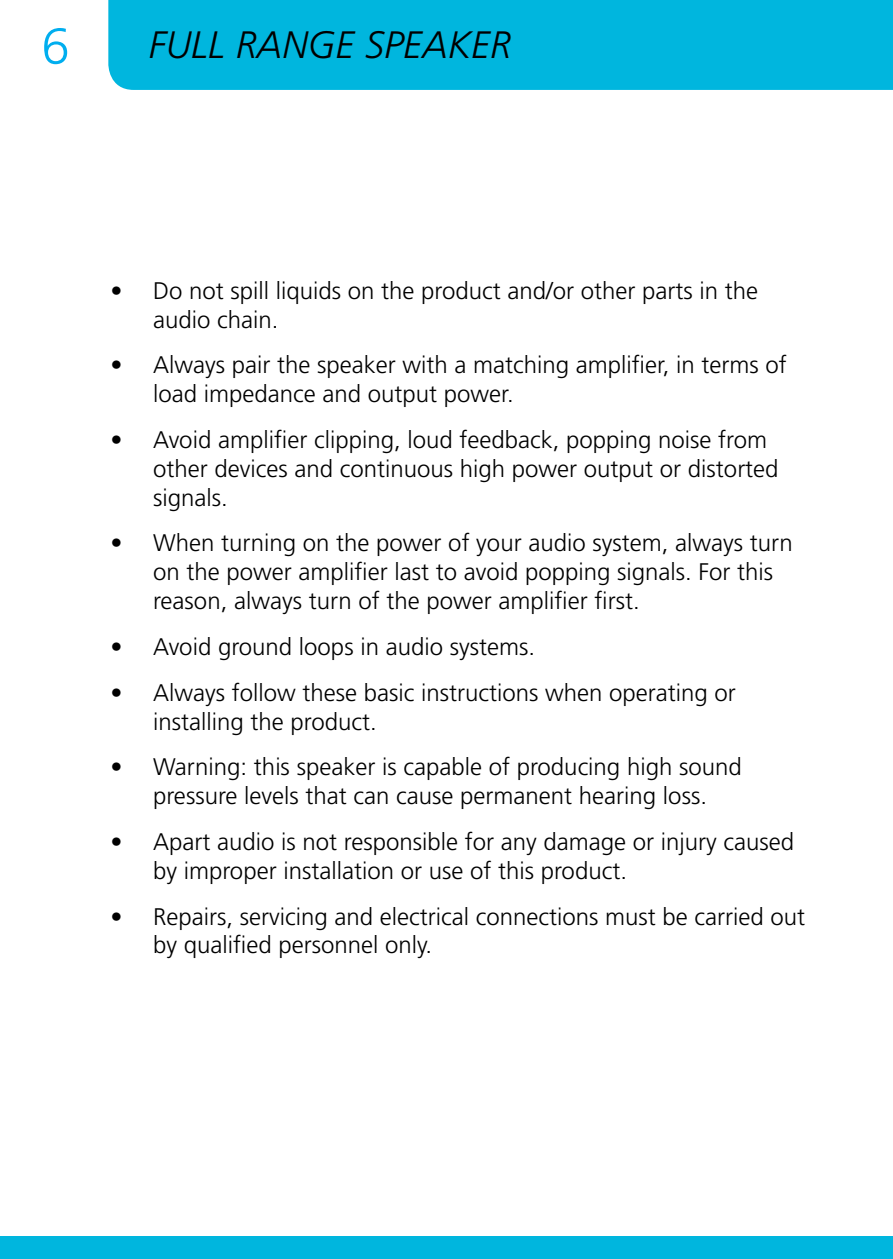
<style>
.page{position:relative;width:893px;height:1259px;background:#fff}
.page>*{position:absolute;margin:0;border:0;box-sizing:border-box;transform-origin:0 0}
.t1{font:300 51px "Frutiger LT Std";color:#00aeef}
.t2{font:italic 300 38.1px "Frutiger LT Std";color:#000}
.t3{font:300 24px/28.8px "Frutiger LT Std";color:#000}
</style>
<div class="page">
<div style="left:108px;top:0;width:785px;height:90px;background:#00b6de"></div>
<div style="left:0;top:1236px;width:893px;height:23px;background:#00b6de"></div>
<h1 class="t1" style="left:41px;top:17px;width:30px">6</h1>
<h2 class="t2" style="left:149px;top:23px;width:364px">FULL RANGE SPEAKER</h2>
<p class="t3" style="left:153px;top:276px;width:607px;text-indent:-43px">• Do not spill liquids on the product and/or other parts in the audio chain.</p>
<p class="t3" style="left:153px;top:351px;width:635px;text-indent:-43px">• Always pair the speaker with a matching amplifier, in terms of load impedance and output power.</p>
<p class="t3" style="left:153px;top:426px;width:627px;text-indent:-43px">• Avoid amplifier clipping, loud feedback, popping noise from other devices and continuous high power output or distorted signals.</p>
<p class="t3" style="left:153px;top:529px;width:641px;text-indent:-43px">• When turning on the power of your audio system, always turn on the power amplifier last to avoid popping signals. For this reason, always turn of the power amplifier first.</p>
<p class="t3" style="left:111px;top:632px;width:426px">• Avoid ground loops in audio systems.</p>
<p class="t3" style="left:153px;top:678px;width:584px;text-indent:-43px">• Always follow these basic instructions when operating or installing the product.</p>
<p class="t3" style="left:111px;top:753px;width:633px;text-align:center">• Warning: this speaker is capable of producing high sound pressure levels that can cause permanent hearing loss.</p>
<p class="t3" style="left:153px;top:827px;width:643px;text-indent:-43px">• Apart audio is not responsible for any damage or injury caused by improper installation or use of this product.</p>
<p class="t3" style="left:153px;top:902px;width:654px;text-indent:-43px">• Repairs, servicing and electrical connections must be carried out by qualified personnel only.</p>
</div>
